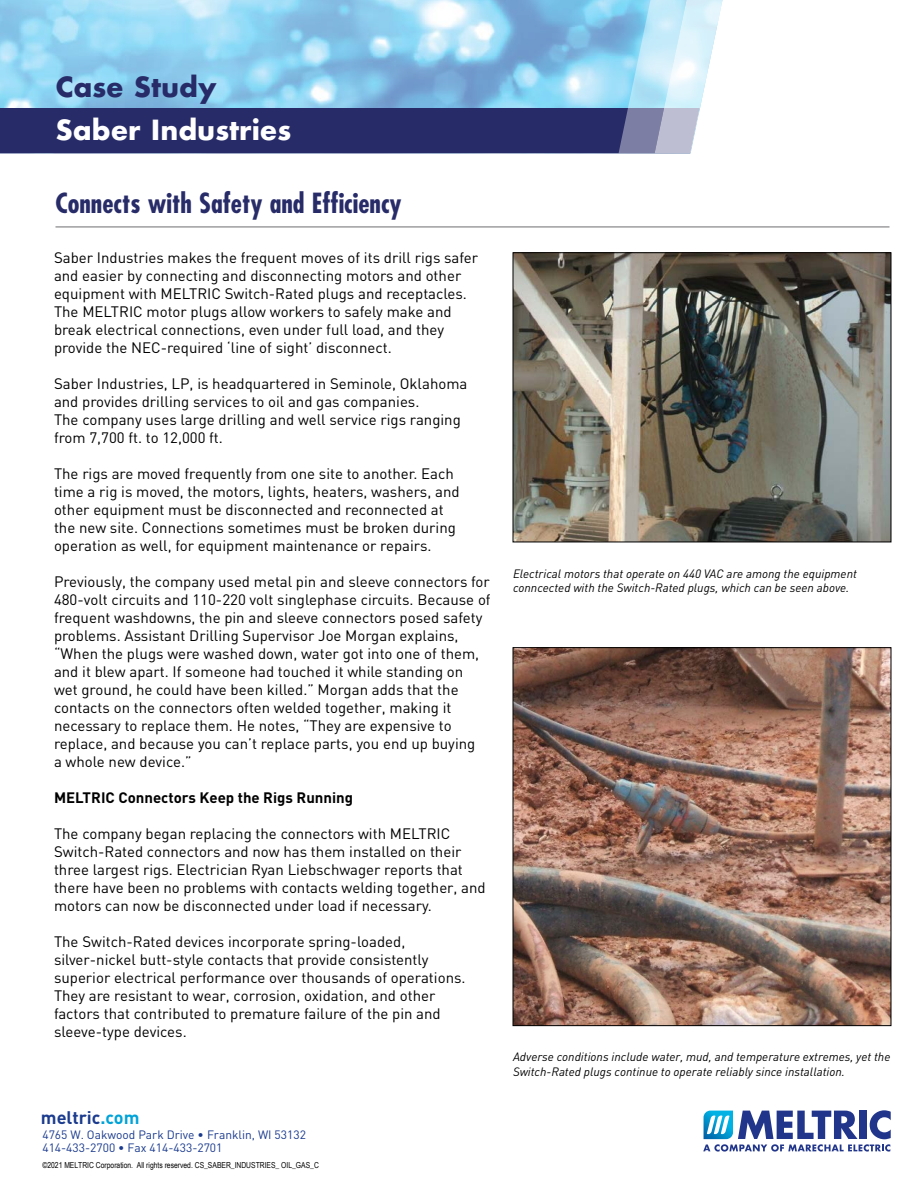
<style>
.page{position:relative;width:918px;height:1188px;background:#fff}
.page>*{position:absolute;margin:0;border:0;box-sizing:border-box;transform-origin:0 0}
.t1{font:700 condensed 27px "Futura";color:#272b68}
.t2{font:700 27px "Futura";color:#fff}
.t3{font:700 27px "Futura";color:#272b68}
.t4{font:700 18px "DIN";color:#1b3b8e}
.t5{font:15px/18px "DIN";color:#000}
.t6{font:700 15px "DIN";color:#000}
.t7{font:italic 12px/14.4px "DIN";color:#000}
.t8{font:12px/13.5px "DIN";color:#1b3b8e}
.t9{font:8.25px "Arial Narrow";color:#000}
.s1{color:#00a3d8}
</style>
<div class="page">
<svg style="left:703px;top:1110px;width:188px;height:42px"></svg>
<svg style="left:0;top:0;width:723px;height:153px;background:#7da5cb"></svg>
<hr style="left:56px;top:227px;width:834px;height:1px;background:#6d6e71">
<img style="left:515px;top:255px;width:374px;height:285px">
<div style="left:513px;top:253px;width:378px;height:289px;border:1px solid #000"></div>
<img style="left:515px;top:649px;width:374px;height:375px">
<div style="left:513px;top:647px;width:378px;height:379px;border:1px solid #000"></div>
<h1 class="t3" style="left:56px;top:67px;width:163px">Case Study</h1>
<h1 class="t2" style="left:56px;top:111px;width:237px">Saber Industries</h1>
<h1 class="t1" style="left:56px;top:186px;width:348px">Connects with Safety and Efficiency</h1>
<p class="t5" style="left:54px;top:249px;width:426px">Saber Industries makes the frequent moves of its drill rigs safer and easier by connecting and disconnecting motors and other equipment with MELTRIC Switch-Rated plugs and receptacles.<br>The MELTRIC motor plugs allow workers to safely make and break electrical connections, even under full load, and they provide the NEC-required ‘line of sight’ disconnect.</p>
<p class="t5" style="left:54px;top:375px;width:415px">Saber Industries, LP, is headquartered in Seminole, Oklahoma and provides drilling services to oil and gas companies.<br>The company uses large drilling and well service rigs ranging from 7,700 ft. to 12,000 ft.</p>
<p class="t5" style="left:54px;top:465px;width:407px">The rigs are moved frequently from one site to another. Each time a rig is moved, the motors, lights, heaters, washers, and other equipment must be disconnected and reconnected at the new site. Connections sometimes must be broken during operation as well, for equipment maintenance or repairs.</p>
<p class="t5" style="left:54px;top:573px;width:438px">Previously, the company used metal pin and sleeve connectors for 480-volt circuits and 110-220 volt singlephase circuits. Because of frequent washdowns, the pin and sleeve connectors posed safety problems. Assistant Drilling Supervisor Joe Morgan explains, “When the plugs were washed down, water got into one of them, and it blew apart. If someone had touched it while standing on wet ground, he could have been killed.” Morgan adds that the contacts on the connectors often welded together, making it necessary to replace them. He notes, “They are expensive to replace, and because you can’t replace parts, you end up buying<br>a whole new device.”</p>
<p class="t6" style="left:54px;top:788px;width:301px">MELTRIC Connectors Keep the Rigs Running</p>
<p class="t5" style="left:54px;top:825px;width:433px">The company began replacing the connectors with MELTRIC Switch-Rated connectors and now has them installed on their three largest rigs. Electrician Ryan Liebschwager reports that there have been no problems with contacts welding together, and motors can now be disconnected under load if necessary.</p>
<p class="t5" style="left:54px;top:933px;width:413px">The Switch-Rated devices incorporate spring-loaded, silver-nickel butt-style contacts that provide consistently superior electrical performance over thousands of operations.<br>They are resistant to wear, corrosion, oxidation, and other factors that contributed to premature failure of the pin and sleeve-type devices.</p>
<p class="t4" style="left:41px;top:1106px;width:100px">meltric<span class="s1">.com</span></p>
<p class="t8" style="left:42px;top:1127px;width:265px">4765 W. Oakwood Park Drive • Franklin, WI 53132<br>414-433-2700 • Fax 414-433-2701</p>
<p class="t9" style="left:42px;top:1159px;width:278px">©2021 MELTRIC Corporation. All rights reserved. CS_SABER_INDUSTRIES_ OIL_GAS_C</p>
<p class="t7" style="left:513px;top:566px;width:345px">Electrical motors that operate on 440 VAC are among the equipment conncected with the Switch-Rated plugs, which can be seen above.</p>
<p class="t7" style="left:513px;top:1050px;width:379px">Adverse conditions include water, mud, and temperature extremes, yet the<br>Switch-Rated plugs continue to operate reliably since installation.</p>
</div>
